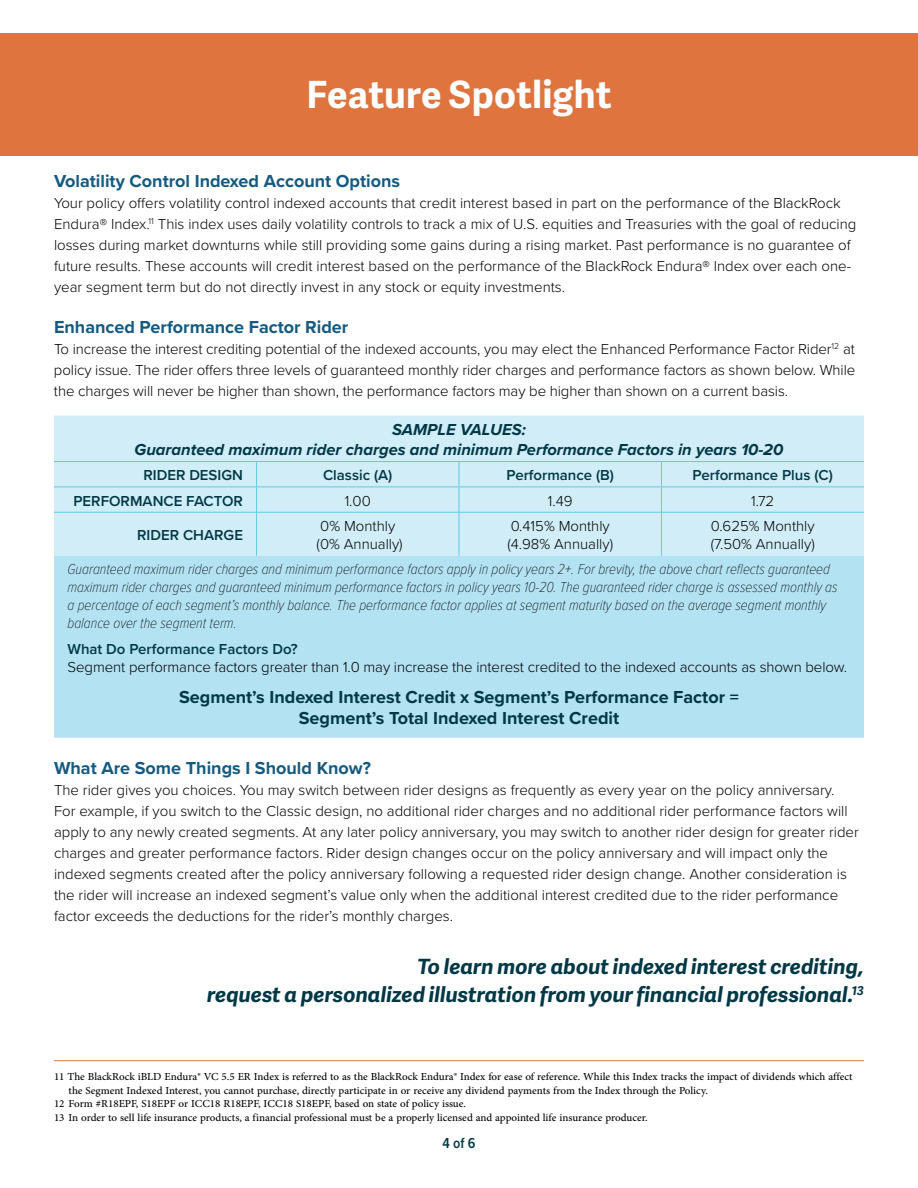
<style>
.page{position:relative;width:918px;height:1188px;background:#fff}
.page>*{position:absolute;margin:0;border:0;box-sizing:border-box;transform-origin:0 0}
.t1{font:700 37.5px "Adelle Sans";letter-spacing:.005em;color:#fff}
.t2{font:italic 700 21px/28.5px "Adelle Sans";color:#013846;text-align:right}
.t3{font:700 18px "Proxima Nova";color:#145a81}
.t4{font:700 18px/21.6px "Proxima Nova";color:#013846;text-align:center}
.t5{font:italic 700 16.5px/19.5px "Proxima Nova";color:#013846;text-align:center}
.t6{font:300 15px/21px "Proxima Nova";color:#000}
.t7{font:15px "Adobe Arabic";color:#000}
.t8{font:italic 100 15px/18px "Proxima Nova Cond";color:#000}
.t9{font:600 15px "Proxima Nova";color:#013846}
.t10{font:600 15px "Proxima Nova Cond";color:#013846}
</style>
<div class="page">
<hr style="left:54px;top:1060px;width:810px;height:1px;background:#df743e">
<div style="left:54px;top:416px;width:810px;height:140px;background:#d1edf7"></div>
<div style="left:54px;top:556px;width:810px;height:182px;background:#b3e2f3"></div>
<hr style="left:54px;top:487px;width:202px;height:1px;background:#60cbea">
<hr style="left:256px;top:487px;width:203px;height:1px;background:#60cbea">
<svg style="left:256px;top:462px;width:1px;height:50px"></svg>
<hr style="left:459px;top:487px;width:203px;height:1px;background:#60cbea">
<svg style="left:459px;top:462px;width:1px;height:50px"></svg>
<hr style="left:662px;top:487px;width:202px;height:1px;background:#60cbea">
<svg style="left:661px;top:462px;width:1px;height:50px"></svg>
<hr style="left:54px;top:512px;width:202px;height:1px;background:#60cbea">
<hr style="left:256px;top:512px;width:203px;height:1px;background:#60cbea">
<hr style="left:256px;top:513px;width:1px;height:43px;background:#60cbea">
<hr style="left:459px;top:512px;width:203px;height:1px;background:#60cbea">
<hr style="left:459px;top:513px;width:1px;height:43px;background:#60cbea">
<hr style="left:662px;top:512px;width:202px;height:1px;background:#60cbea">
<hr style="left:661px;top:513px;width:1px;height:43px;background:#60cbea">
<hr style="left:54px;top:461px;width:202px;height:1px;background:#60cbea">
<hr style="left:256px;top:461px;width:203px;height:1px;background:#60cbea">
<hr style="left:459px;top:461px;width:203px;height:1px;background:#60cbea">
<hr style="left:662px;top:461px;width:202px;height:1px;background:#60cbea">
<div style="left:0;top:33px;width:918px;height:123px;background:#df743e"></div>
<h1 class="t1" style="left:306px;top:67px;width:307px">Feature Spotlight</h1>
<p class="t3" style="left:54px;top:167px;width:348px">Volatility Control Indexed Account Options</p>
<p class="t6" style="left:54px;top:191px;width:804px">Your policy offers volatility control indexed accounts that credit interest based in part on the performance of the BlackRock Endura® Index.<sup>11</sup> This index uses daily volatility controls to track a mix of U.S. equities and Treasuries with the goal of reducing losses during market downturns while still providing some gains during a rising market. Past performance is no guarantee of future results. These accounts will credit interest based on the performance of the BlackRock Endura® Index over each one&shy;year segment term but do not directly invest in any stock or equity investments.</p>
<p class="t3" style="left:54px;top:314px;width:296px">Enhanced Performance Factor Rider</p>
<p class="t6" style="left:54px;top:338px;width:803px;text-align:justify">To increase the interest crediting potential of the indexed accounts, you may elect the Enhanced Performance Factor Rider<sup>12</sup> at policy issue. The rider offers three levels of guaranteed monthly rider charges and performance factors as shown below. While the charges will never be higher than shown, the performance factors may be higher than shown on a current basis.</p>
<p class="t5" style="left:135px;top:420px;width:650px">SAMPLE VALUES:<br>Guaranteed maximum rider charges and minimum Performance Factors in years 10-20</p>
<p class="t9" style="left:143px;top:464px;width:101px">RIDER DESIGN</p>
<p class="t9" style="left:323px;top:464px;width:71px">Classic (A)</p>
<p class="t9" style="left:506px;top:464px;width:109px">Performance (B)</p>
<p class="t9" style="left:693px;top:464px;width:142px">Performance Plus (C)</p>
<p class="t9" style="left:74px;top:489px;width:171px">PERFORMANCE FACTOR</p>
<p class="t6" style="left:345px;top:489px;width:28px">1.00</p>
<p class="t6" style="left:548px;top:489px;width:26px">1.49</p>
<p class="t6" style="left:751px;top:489px;width:25px">1.72</p>
<p class="t9" style="left:137px;top:524px;width:107px">RIDER CHARGE</p>
<p class="t6" style="left:317px;top:516px;width:88px;line-height:18px">0% Monthly (0% Annually)</p>
<p class="t6" style="left:507px;top:516px;width:107px;line-height:18px">0.415% Monthly (4.98% Annually)</p>
<p class="t6" style="left:711px;top:516px;width:106px;line-height:18px">0.625% Monthly (7.50% Annually)</p>
<p class="t8" style="left:68px;top:559px;width:772px">Guaranteed maximum rider charges and minimum performance factors apply in policy years 2+. For brevity, the above chart reflects guaranteed maximum rider charges and guaranteed minimum performance factors in policy years 10-20. The guaranteed rider charge is assessed monthly as a percentage of each segment’s monthly balance. The performance factor applies at segment maturity based on the average segment monthly balance over the segment term.</p>
<p class="t9" style="left:68px;top:637px;width:232px">What Do Performance Factors Do?</p>
<p class="t6" style="left:68px;top:655px;width:781px">Segment performance factors greater than 1.0 may increase the interest credited to the indexed accounts as shown below.</p>
<p class="t4" style="left:179px;top:685px;width:561px">Segment’s Indexed Interest Credit x Segment’s Performance Factor =<br>Segment’s Total Indexed Interest Credit</p>
<p class="t3" style="left:54px;top:754px;width:318px">What Are Some Things I Should Know?</p>
<p class="t6" style="left:54px;top:778px;width:806px">The rider gives you choices. You may switch between rider designs as frequently as every year on the policy anniversary.<br>For example, if you switch to the Classic design, no additional rider charges and no additional rider performance factors will apply to any newly created segments. At any later policy anniversary, you may switch to another rider design for greater rider charges and greater performance factors. Rider design changes occur on the policy anniversary and will impact only the indexed segments created after the policy anniversary following a requested rider design change. Another consideration is the rider will increase an indexed segment’s value only when the additional interest credited due to the rider performance factor exceeds the deductions for the rider’s monthly charges.</p>
<h2 class="t2" style="left:207px;top:951px;width:658px">To learn more about indexed interest crediting,<br>request a personalized illustration from your financial professional.<sup>13</sup></h2>
<p class="t7" style="left:54px;top:1066px;width:800px">11 The BlackRock iBLD Endura® VC 5.5 ER Index is referred to as the BlackRock Endura® Index for ease of reference. While this Index tracks the impact of dividends which affect</p>
<p class="t7" style="left:69px;top:1080px;width:641px">the Segment Indexed Interest, you cannot purchase, directly participate in or receive any dividend payments from the Index through the Policy.</p>
<p class="t7" style="left:54px;top:1093px;width:413px">12 Form #R18EPF, S18EPF or ICC18 R18EPF, ICC18 S18EPF, based on state of policy issue.</p>
<p class="t7" style="left:54px;top:1107px;width:595px">13 In order to sell life insurance products, a financial professional must be a properly licensed and appointed life insurance producer.</p>
<p class="t10" style="left:443px;top:1131px;width:34px">4 of 6</p>
</div>
